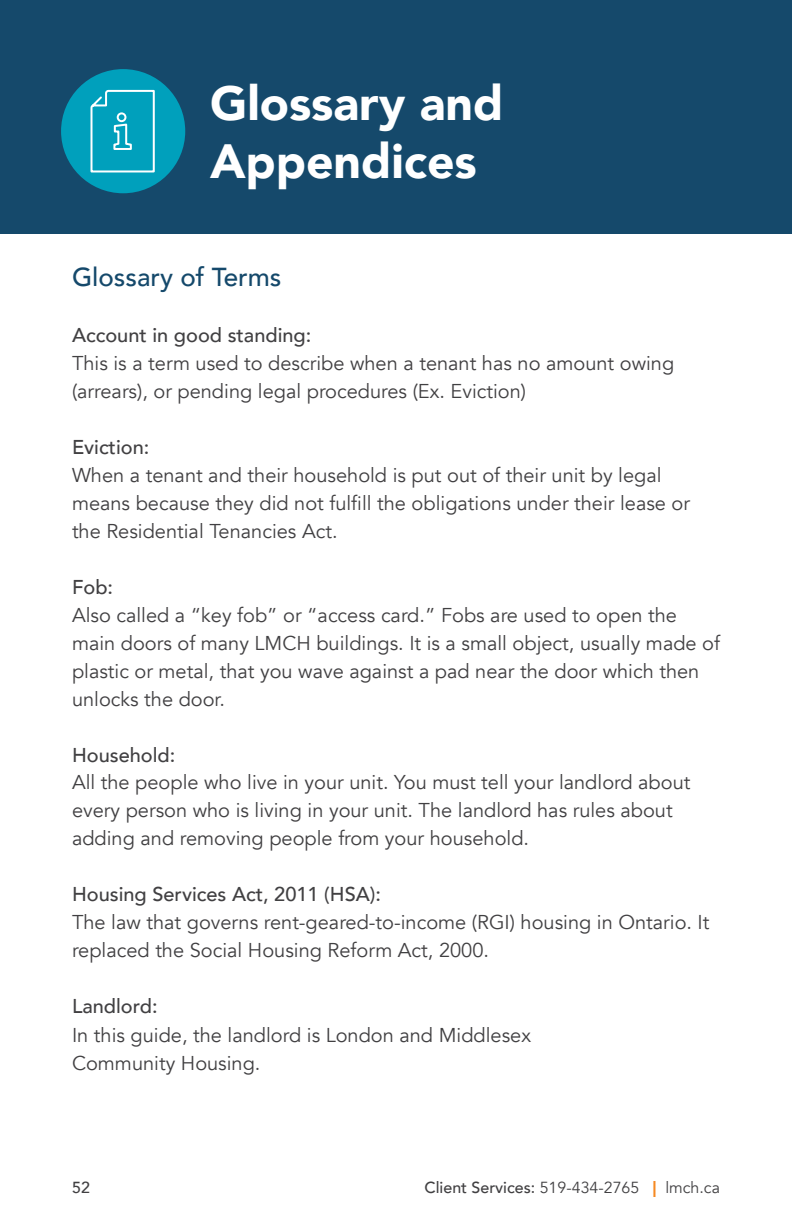
<style>
.page{position:relative;width:792px;height:1224px;background:#fff}
.page>*{position:absolute;margin:0;border:0;box-sizing:border-box;transform-origin:0 0}
.t1{font:900 48px/57.6px "Avenir";color:#fff}
.t2{font:500 26px "Avenir";color:#15496b}
.t3{font:20px/28px "Avenir";color:#414042}
.t4{font:500 20px "Avenir";color:#414042}
.t5{font:16px "Avenir";color:#414042}
.t6{font:500 16px "Avenir";color:#414042}
.s1{font-weight:500}
.s2{font-weight:900;color:#f68922}
</style>
<div class="page">
<div style="left:0;top:0;width:792px;height:234px;background:#15496b"></div>
<div style="left:61px;top:69px;width:124px;height:124px;background:#00a0bc;border-radius:50%"></div>
<svg style="left:90px;top:89px;width:65px;height:84px"></svg>
<h1 class="t1" style="left:210px;top:73px;width:295px">Glossary and<br>Appendices</h1>
<h2 class="t2" style="left:72px;top:254px;width:211px">Glossary of Terms</h2>
<p class="t4" style="left:72px;top:317px;width:241px">Account in good standing:</p>
<p class="t3" style="left:72px;top:349px;width:604px">This is a term used to describe when a tenant has no amount owing (arrears), or pending legal procedures (Ex. Eviction)</p>
<p class="t4" style="left:72px;top:429px;width:79px">Eviction:</p>
<p class="t3" style="left:72px;top:461px;width:620px">When a tenant and their household is put out of their unit by legal means because they did not fulfill the obligations under their lease or the Residential Tenancies Act.</p>
<p class="t4" style="left:72px;top:569px;width:43px">Fob:</p>
<p class="t3" style="left:72px;top:601px;width:650px">Also called a “key fob” or “access card.” Fobs are used to open the main doors of many LMCH buildings. It is a small object, usually made of plastic or metal, that you wave against a pad near the door which then unlocks the door.</p>
<p class="t4" style="left:72px;top:737px;width:105px">Household:</p>
<p class="t3" style="left:72px;top:769px;width:620px">All the people who live in your unit. You must tell your landlord about every person who is living in your unit. The landlord has rules about adding and removing people from your household.</p>
<p class="t4" style="left:72px;top:877px;width:311px">Housing Services Act, 2011 (HSA):</p>
<p class="t3" style="left:72px;top:909px;width:639px">The law that governs rent-geared-to-income (RGI) housing in Ontario. It replaced the Social Housing Reform Act, 2000.</p>
<p class="t4" style="left:72px;top:989px;width:87px">Landlord:</p>
<p class="t3" style="left:72px;top:1021px;width:461px">In this guide, the landlord is London and Middlesex<br>Community Housing.</p>
<p class="t6" style="left:72px;top:1174px;width:19px">52</p>
<p class="t5" style="left:424px;top:1178px;width:297px"><span class="s1">Client Services:</span> 519-434-2765 <span class="s2">|</span> lmch.ca</p>
</div>
